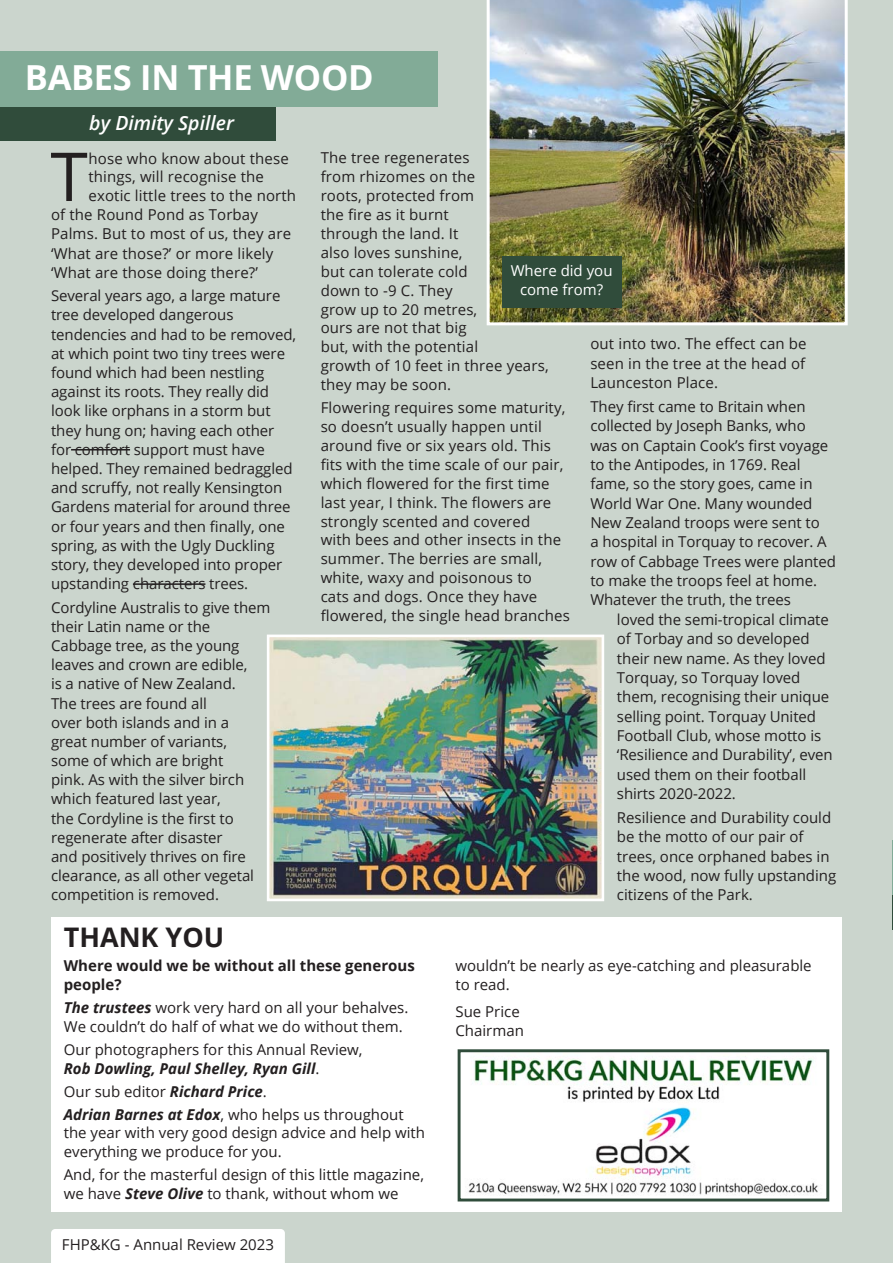
<style>
.page{position:relative;width:893px;height:1263px;background:#cbd5cd}
.page>*{position:absolute;margin:0;border:0;box-sizing:border-box;transform-origin:0 0}
.t1{font:67.5px "Open Sans";color:#231f20}
.t2{font:700 34.5px "Open Sans";letter-spacing:-.01em;color:#fff}
.t3{font:700 27px "Open Sans";color:#231f20}
.t4{font:italic 600 19.5px "Open Sans";color:#fff}
.t5{font:15px/19.2px "Open Sans";letter-spacing:-.005em;color:#231f20}
.t6{font:700 15px/18.8px "Open Sans";color:#231f20}
.t7{font:15px/18.8px "Open Sans";color:#fff;text-align:center}
.s1{font-weight:700;font-style:italic}
</style>
<div class="page">
<div style="left:0;top:106px;width:275px;height:34px;background:#304c3b"></div>
<div style="left:51px;top:947px;width:791px;height:265px;background:#fff"></div>
<div style="left:51px;top:917px;width:791px;height:39px;background:#fff"></div>
<img style="left:468px;top:1056px;width:350px;height:140px">
<div style="left:458px;top:1049px;width:371px;height:152px;border:3px solid #304c3b"></div>
<hr style="left:71px;top:449px;width:59px;height:1px;background:#231f20">
<hr style="left:133px;top:583px;width:72px;height:2px;background:#231f20">
<div style="left:0;top:51px;width:437px;height:55px;background:#82ab97"></div>
<img style="left:271px;top:638px;width:329px;height:259px">
<div style="left:267px;top:634px;width:337px;height:267px;border:3px solid #fff"></div>
<img style="left:487px;top:0;width:361px;height:325px">
<div style="left:502px;top:256px;width:119px;height:51px;background:#304c3b"></div>
<div style="left:51px;top:1229px;width:234px;height:34px;background:#fff"></div>
<p class="t2" style="left:25px;top:53px;width:350px">BABES IN THE WOOD</p>
<p class="t4" style="left:89px;top:109px;width:146px">by Dimity Spiller</p>
<p class="t1" style="left:50px;top:130px;width:39px">T</p>
<p class="t5" style="left:88px;top:148px;width:202px">hose who know about these</p>
<p class="t5" style="left:88px;top:167px;width:177px">things, will recognise the</p>
<p class="t5" style="left:88px;top:186px;width:209px">exotic little trees to the north</p>
<p class="t5" style="left:51px;top:205px;width:208px">of the Round Pond as Torbay</p>
<p class="t5" style="left:51px;top:224px;width:242px">Palms. But to most of us, they are</p>
<p class="t5" style="left:51px;top:243px;width:224px">‘What are those?’ or more likely</p>
<p class="t5" style="left:51px;top:262px;width:209px">‘What are those doing there?’</p>
<p class="t5" style="left:51px;top:286px;width:247px">Several years ago, a large mature tree developed dangerous tendencies and had to be removed, at which point two tiny trees were found which had been nestling against its roots. They really did look like orphans in a storm but they hung on; having each other for comfort support must have helped. They remained bedraggled and scruffy, not really Kensington<br>Gardens material for around three or four years and then finally, one spring, as with the Ugly Duckling story, they developed into proper upstanding characters trees.</p>
<p class="t5" style="left:51px;top:597px;width:221px">Cordyline Australis to give them their Latin name or the<br>Cabbage tree, as the young leaves and crown are edible,<br>is a native of New Zealand.<br>The trees are found all<br>over both islands and in a<br>great number of variants,<br>some of which are bright<br>pink. As with the silver birch which featured last year,<br>the Cordyline is the first to regenerate after disaster<br>and positively thrives on fire clearance, as all other vegetal competition is removed.</p>
<p class="t3" style="left:64px;top:918px;width:162px">THANK YOU</p>
<p class="t5" style="left:321px;top:148px;width:230px">The tree regenerates<br>from rhizomes on the<br>roots, protected from<br>the fire as it burnt<br>through the land. It<br>also loves sunshine,<br>but can tolerate cold<br>down to -9 C. They<br>grow up to 20 metres,<br>ours are not that big<br>but, with the potential<br>growth of 10 feet in three years, they may be soon.</p>
<p class="t5" style="left:321px;top:398px;width:251px">Flowering requires some maturity, so doesn’t usually happen until around five or six years old. This fits with the time scale of our pair, which flowered for the first time last year, I think. The flowers are strongly scented and covered<br>with bees and other insects in the summer. The berries are small, white, waxy and poisonous to<br>cats and dogs. Once they have flowered, the single head branches</p>
<p class="t7" style="left:511px;top:261px;width:103px">Where did you come from?</p>
<p class="t5" style="left:590px;top:334px;width:218px;text-align:justify">out into two. The effect can be seen in the tree at the head of Launceston Place.</p>
<p class="t5" style="left:590px;top:396px;width:217px">They first came to Britain when</p>
<p class="t5" style="left:590px;top:416px;width:217px">collected by Joseph Banks, who</p>
<p class="t5" style="left:590px;top:435px;width:239px">was on Captain Cook’s first voyage</p>
<p class="t5" style="left:590px;top:454px;width:212px">to the Antipodes, in 1769. Real</p>
<p class="t5" style="left:590px;top:474px;width:224px">fame, so the story goes, came in</p>
<p class="t5" style="left:590px;top:493px;width:223px">World War One. Many wounded</p>
<p class="t5" style="left:590px;top:512px;width:231px">New Zealand troops were sent to</p>
<p class="t5" style="left:590px;top:532px;width:238px">a hospital in Torquay to recover. A</p>
<p class="t5" style="left:590px;top:551px;width:247px">row of Cabbage Trees were planted</p>
<p class="t5" style="left:590px;top:571px;width:228px">to make the troops feel at home.</p>
<p class="t5" style="left:590px;top:590px;width:202px">Whatever the truth, the trees</p>
<p class="t5" style="left:617px;top:609px;width:213px">loved the semi-tropical climate</p>
<p class="t5" style="left:617px;top:629px;width:194px">of Torbay and so developed</p>
<p class="t5" style="left:617px;top:648px;width:210px">their new name. As they loved</p>
<p class="t5" style="left:617px;top:667px;width:185px">Torquay, so Torquay loved</p>
<p class="t5" style="left:617px;top:687px;width:214px">them, recognising their unique</p>
<p class="t5" style="left:617px;top:706px;width:201px">selling point. Torquay United</p>
<p class="t5" style="left:617px;top:726px;width:206px">Football Club, whose motto is</p>
<p class="t5" style="left:617px;top:745px;width:217px">‘Resilience and Durability’, even</p>
<p class="t5" style="left:617px;top:764px;width:191px">used them on their football</p>
<p class="t5" style="left:617px;top:784px;width:120px">shirts 2020-2022.</p>
<p class="t5" style="left:617px;top:807px;width:221px">Resilience and Durability could be the motto of our pair of trees, once orphaned babes in the wood, now fully upstanding citizens of the Park.</p>
<p class="t6" style="left:64px;top:956px;width:352px">Where would we be without all these generous people?</p>
<p class="t5" style="left:64px;top:998px;width:346px;line-height:18.8px"><span class="s1">The trustees</span> work very hard on all your behalves.<br>We couldn’t do half of what we do without them.</p>
<p class="t5" style="left:64px;top:1040px;width:300px;line-height:18.8px">Our photographers for this Annual Review,<br><span class="s1">Rob Dowling, Paul Shelley, Ryan Gill</span>.</p>
<p class="t5" style="left:64px;top:1079px;width:341px;line-height:23px">Our sub editor <span class="s1">Richard Price</span>.<br><span class="s1">Adrian Barnes at Edox</span>, who helps us throughout</p>
<p class="t5" style="left:64px;top:1123px;width:363px;line-height:18.8px">the year with very good design advice and help with everything we produce for you.</p>
<p class="t5" style="left:64px;top:1165px;width:362px;line-height:18.8px">And, for the masterful design of this little magazine, we have <span class="s1">Steve Olive</span> to thank, without whom we</p>
<p class="t5" style="left:62px;top:1235px;width:214px">FHP&amp;KG - Annual Review 2023</p>
<p class="t5" style="left:455px;top:956px;width:358px;line-height:18.8px">wouldn’t be nearly as eye-catching and pleasurable to read.</p>
<p class="t5" style="left:455px;top:1002px;width:70px;line-height:18.8px">Sue Price<br>Chairman</p>
</div>
